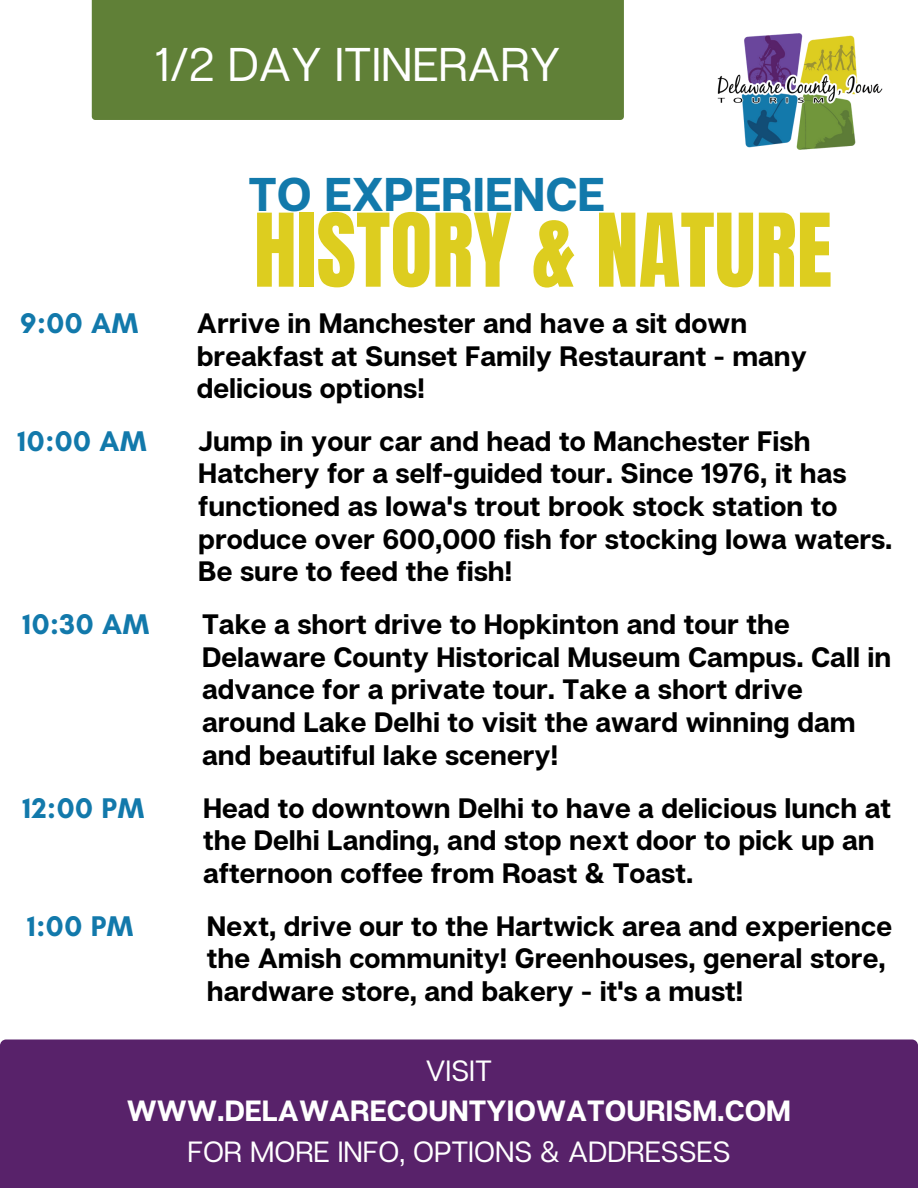
<style>
.page{position:relative;width:918px;height:1188px;background:#fff}
.page>*{position:absolute;margin:0;border:0;box-sizing:border-box;transform-origin:0 0}
.t1{font:86.25px "Anton";color:#ddcd1f}
.t2{font:47.25px "Articulat CF";color:#fff}
.t3{font:700 47.25px "Articulat CF";color:#1279ab}
.t4{font:29.25px "Articulat CF";color:#fff}
.t5{font:700 29.25px "Articulat CF";color:#fff}
.t6{font:700 28.95px "Glacial Indifference";letter-spacing:.02em;color:#1279ab}
.t7{font:700 28.05px/32.7px "Articulat CF";color:#000}
</style>
<div class="page">
<div style="left:92px;top:0;width:532px;height:120px;background:#608037"></div>
<img style="left:717px;top:33px;width:166px;height:117px">
<div style="left:0;top:1040px;width:918px;height:148px;background:#58226a"></div>
<h2 class="t2" style="left:155px;top:34px;width:407px">1/2 DAY ITINERARY</h2>
<h2 class="t3" style="left:249px;top:164px;width:358px">TO EXPERIENCE</h2>
<h1 class="t1" style="left:254px;top:189px;width:580px">HISTORY &amp; NATURE</h1>
<p class="t6" style="left:20px;top:306px;width:120px">9:00 AM</p>
<p class="t7" style="left:197px;top:306px;width:612px">Arrive in Manchester and have a sit down breakfast at Sunset Family Restaurant - many delicious options!</p>
<p class="t6" style="left:18px;top:424px;width:131px">10:00 AM</p>
<p class="t7" style="left:198px;top:424px;width:696px">Jump in your car and head to Manchester Fish Hatchery for a self-guided tour. Since 1976, it has functioned as Iowa's trout brook stock station to produce over 600,000 fish for stocking Iowa waters.<br>Be sure to feed the fish!</p>
<p class="t6" style="left:22px;top:607px;width:128px">10:30 AM</p>
<p class="t7" style="left:202px;top:607px;width:691px">Take a short drive to Hopkinton and tour the Delaware County Historical Museum Campus. Call in advance for a private tour. Take a short drive around Lake Delhi to visit the award winning dam and beautiful lake scenery!</p>
<p class="t6" style="left:22px;top:790px;width:123px">12:00 PM</p>
<p class="t7" style="left:203px;top:791px;width:690px">Head to downtown Delhi to have a delicious lunch at the Delhi Landing, and stop next door to pick up an afternoon coffee from Roast &amp; Toast.</p>
<p class="t6" style="left:27px;top:908px;width:108px">1:00 PM</p>
<p class="t7" style="left:207px;top:909px;width:687px">Next, drive our to the Hartwick area and experience the Amish community! Greenhouses, general store, hardware store, and bakery - it's a must!</p>
<p class="t4" style="left:426px;top:1052px;width:68px">VISIT</p>
<p class="t5" style="left:127px;top:1093px;width:666px">WWW.DELAWARECOUNTYIOWATOURISM.COM</p>
<p class="t4" style="left:187px;top:1133px;width:545px">FOR MORE INFO, OPTIONS &amp; ADDRESSES</p>
</div>
